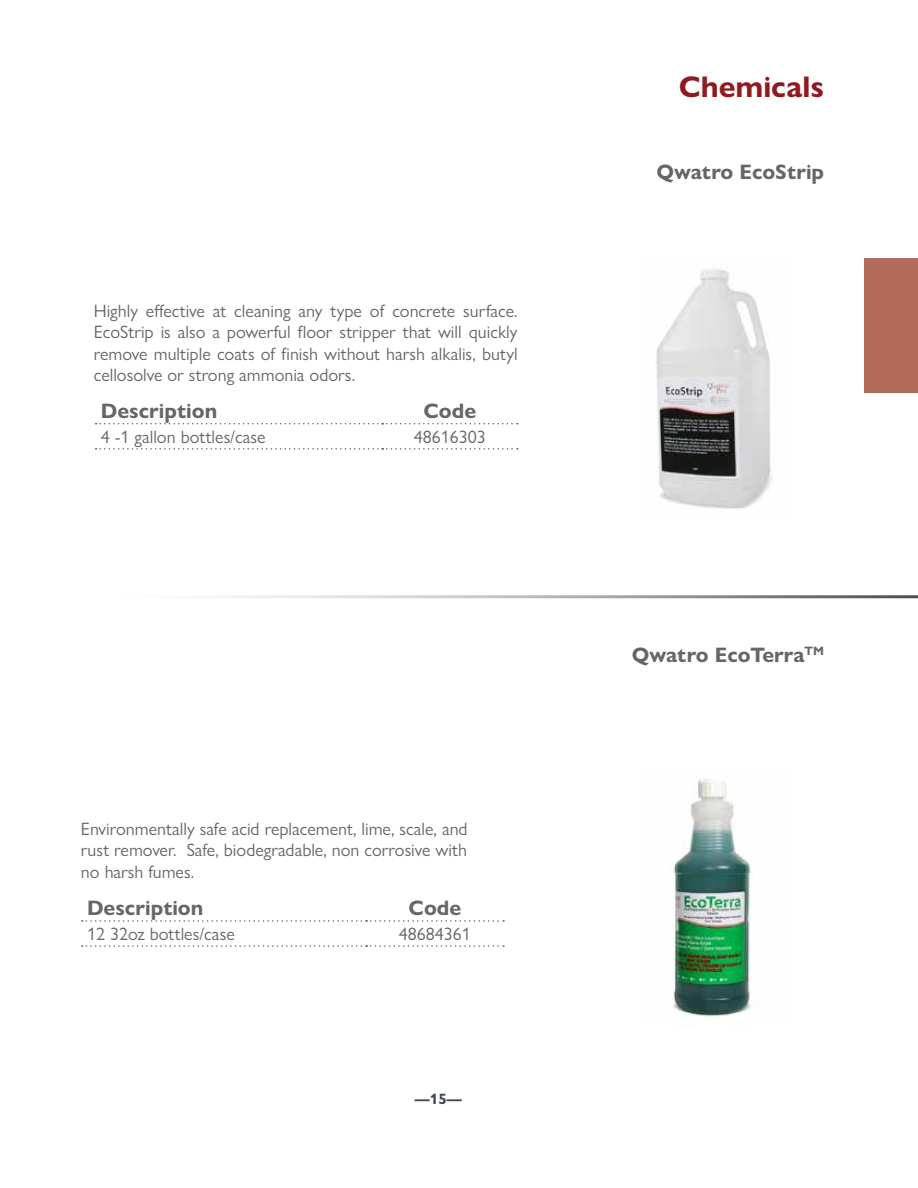
<style>
.page{position:relative;width:918px;height:1188px;background:#fff}
.page>*{position:absolute;margin:0;border:0;box-sizing:border-box;transform-origin:0 0}
.t1{font:700 30px "Gill Sans Nova";color:#8f1a20}
.t2{font:700 21px "Gill Sans Nova";color:#636867}
.t3{font:18px/21.6px "Gill Sans Nova";color:#636867;text-align:justify}
.t4{font:700 15px "Gill Sans Nova";color:#404952}
</style>
<div class="page">
<div style="left:864px;top:259px;width:54px;height:134px;background:#b36b5b"></div>
<img style="left:673px;top:779px;width:78px;height:247px">
<img style="left:655px;top:269px;width:117px;height:240px">
<svg style="left:82px;top:920px;width:422px;height:2px"></svg>
<svg style="left:82px;top:945px;width:422px;height:2px"></svg>
<svg style="left:96px;top:423px;width:422px;height:1px"></svg>
<svg style="left:96px;top:448px;width:422px;height:2px"></svg>
<p class="t3" style="left:94px;top:300px;width:425px">Highly effective at cleaning any type of concrete surface.<br>EcoStrip is also a powerful floor stripper that will quickly remove multiple coats of finish without harsh alkalis, butyl cellosolve or strong ammonia odors.</p>
<p class="t2" style="left:101px;top:398px;width:118px">Description</p>
<p class="t2" style="left:424px;top:398px;width:54px">Code</p>
<p class="t3" style="left:101px;top:426px;width:166px">4 -1 gallon bottles/case</p>
<p class="t3" style="left:414px;top:426px;width:73px">48616303</p>
<p class="t3" style="left:81px;top:818px;width:388px">Environmentally safe acid replacement, lime, scale, and rust remover. Safe, biodegradable, non corrosive with no harsh fumes.</p>
<p class="t2" style="left:87px;top:895px;width:118px">Description</p>
<p class="t2" style="left:409px;top:895px;width:54px">Code</p>
<p class="t3" style="left:87px;top:923px;width:149px">12 32oz bottles/case</p>
<p class="t3" style="left:399px;top:923px;width:73px">48684361</p>
<p class="t4" style="left:415px;top:1089px;width:48px">—15—</p>
<h1 class="t1" style="left:679px;top:69px;width:147px">Chemicals</h1>
<p class="t2" style="left:656px;top:158px;width:169px">Qwatro EcoStrip</p>
<p class="t2" style="left:632px;top:642px;width:194px">Qwatro EcoTerra<sup>TM</sup></p>
</div>
